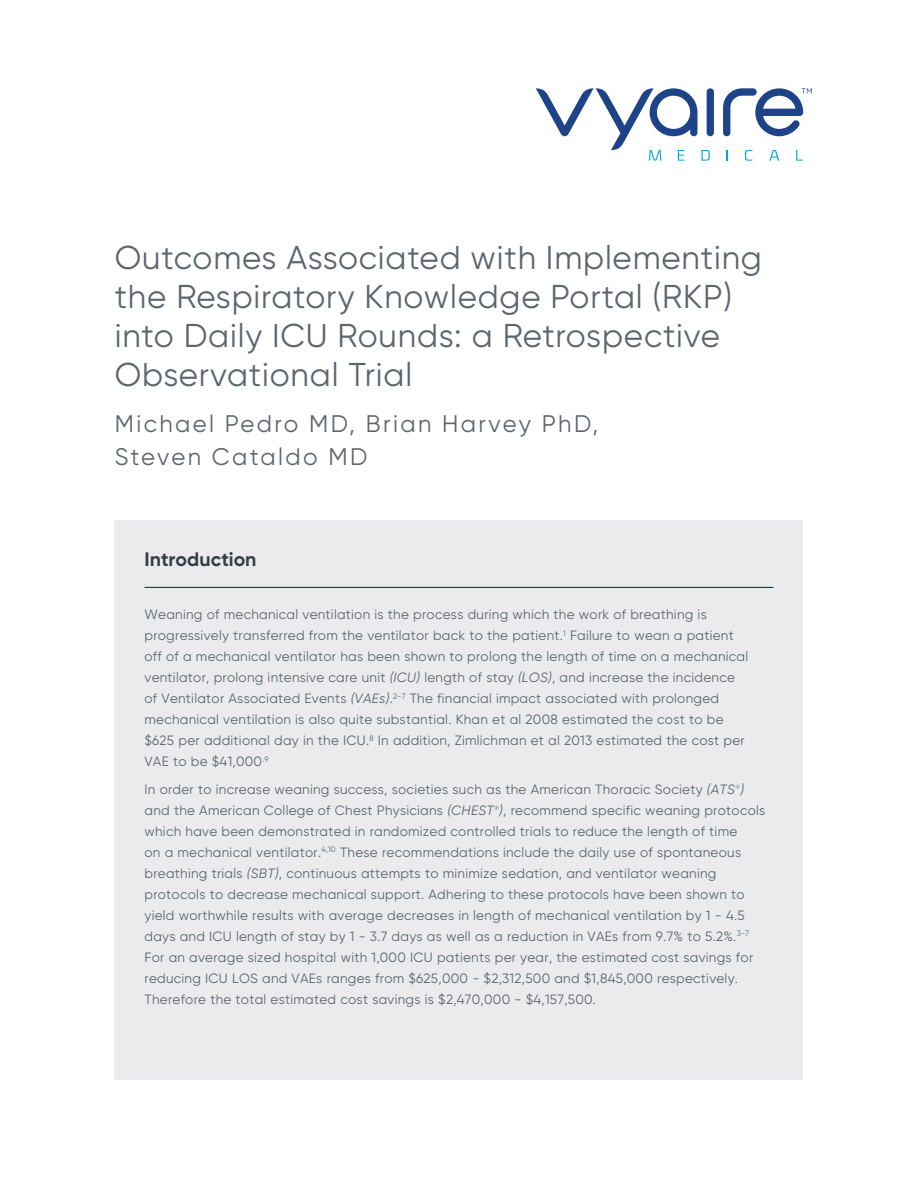
<style>
.page{position:relative;width:918px;height:1188px;background:#fff}
.page>*{position:absolute;margin:0;border:0;box-sizing:border-box;transform-origin:0 0}
.t1{font:33px/39px "Gilroy";letter-spacing:.025em;color:#5c666f}
.Title_Subhead{font:24px/33px "Gilroy";letter-spacing:.1em;color:#5c666f}
.Intro{font:700 19.5px "Gilroy";color:#383d48}
.Gray_Box_Copy{font:13.5px/21px "Gilroy";letter-spacing:.02em;color:#5c666f}
.s1{font-style:italic}
</style>
<div class="page">
<div style="left:707px;top:88px;width:7px;height:48px;background:#1d4389;border-radius:4px"></div>
<svg style="left:723px;top:88px;width:89px;height:48px"></svg>
<svg style="left:536px;top:88px;width:174px;height:73px"></svg>
<svg style="left:726px;top:150px;width:2px;height:11px"></svg>
<svg style="left:745px;top:150px;width:8px;height:11px"></svg>
<svg style="left:770px;top:150px;width:9px;height:11px"></svg>
<svg style="left:796px;top:150px;width:7px;height:11px"></svg>
<div style="left:115px;top:521px;width:688px;height:559px;background:#ebebed"></div>
<hr style="left:145px;top:587px;width:628px;height:1px;background:#001d4e">
<p class="t1" style="left:115px;top:237px;width:649px">Outcomes Associated with Implementing the Respiratory Knowledge Portal (RKP) into Daily ICU Rounds: a Retrospective Observational Trial</p>
<p class="Title_Subhead" style="left:115px;top:407px;width:485px">Michael Pedro MD, Brian Harvey PhD,<br>Steven Cataldo MD</p>
<p class="Intro" style="left:145px;top:547px;width:114px">Introduction</p>
<p class="Gray_Box_Copy" style="left:145px;top:604px;width:605px">Weaning of mechanical ventilation is the process during which the work of breathing is progressively transferred from the ventilator back to the patient.<sup>1</sup> Failure to wean a patient off of a mechanical ventilator has been shown to prolong the length of time on a mechanical ventilator, prolong intensive care unit <span class="s1">(ICU)</span> length of stay <span class="s1">(LOS)</span>, and increase the incidence of Ventilator Associated Events <span class="s1">(VAEs)</span>.<sup>2-7</sup> The financial impact associated with prolonged mechanical ventilation is also quite substantial. Khan et al 2008 estimated the cost to be $625 per additional day in the ICU.<sup>8</sup> In addition, Zimlichman et al 2013 estimated the cost per VAE to be $41,000<sup>.9</sup></p>
<p class="Gray_Box_Copy" style="left:145px;top:779px;width:622px">In order to increase weaning success, societies such as the American Thoracic Society <span class="s1">(ATS</span><sup>®</sup><span class="s1">) </span>and the American College of Chest Physicians <span class="s1">(CHEST</span><sup>®</sup><span class="s1">)</span>, recommend specific weaning protocols which have been demonstrated in randomized controlled trials to reduce the length of time<br>on a mechanical ventilator.<sup>4,10</sup> These recommendations include the daily use of spontaneous breathing trials <span class="s1">(SBT)</span>, continuous attempts to minimize sedation, and ventilator weaning protocols to decrease mechanical support. Adhering to these protocols have been shown to yield worthwhile results with average decreases in length of mechanical ventilation by 1 - 4.5 days and ICU length of stay by 1 - 3.7 days as well as a reduction in VAEs from 9.7% to 5.2%.<sup>3-7<br></sup>For an average sized hospital with 1,000 ICU patients per year, the estimated cost savings for reducing ICU LOS and VAEs ranges from $625,000 - $2,312,500 and $1,845,000 respectively.<br>Therefore the total estimated cost savings is $2,470,000 - $4,157,500.</p>
</div>
